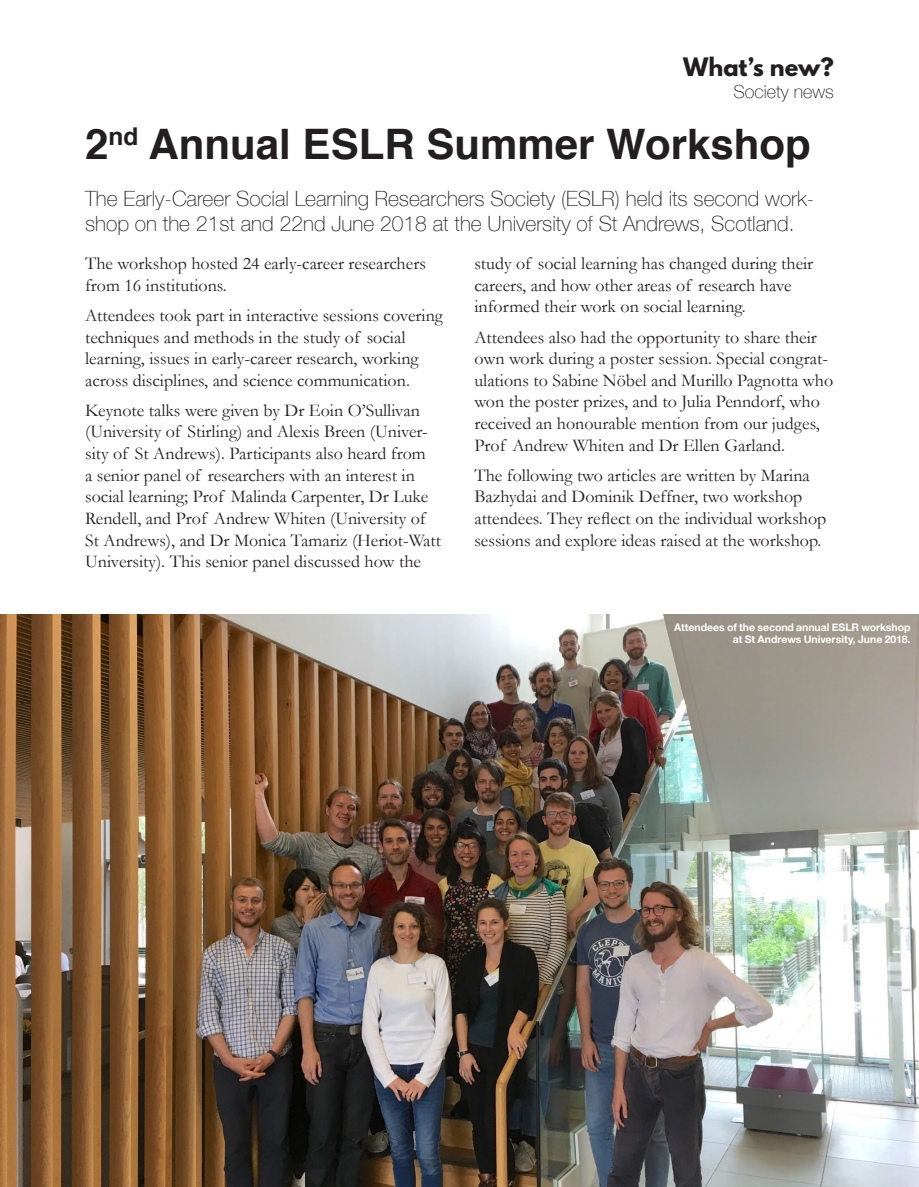
<style>
.page{position:relative;width:919px;height:1187px;background:#fff}
.page>*{position:absolute;margin:0;border:0;box-sizing:border-box;transform-origin:0 0}
.t1{font:700 42px "Helvetica";color:#231f20}
.t2{font:700 22.5px "League Spartan";color:#231f20}
.t3{font:100 21px/25.2px "Helvetica Neue";color:#231f20}
.t4{font:18px/21.6px "Garamond";color:#231f20}
.t5{font:100 18px "Helvetica Neue";color:#231f20}
.t6{font:700 10.5px/12.6px "Helvetica Neue";letter-spacing:-.005em;color:#fff;text-align:right}
</style>
<div class="page">
<img style="left:0;top:614px;width:918px;height:572px">
<p class="t2" style="left:683px;top:50px;width:152px">What’s new?</p>
<p class="t5" style="left:733px;top:81px;width:102px">Society news</p>
<h1 class="t1" style="left:85px;top:127px;width:727px">2<sup>nd</sup> Annual ESLR Summer Workshop</h1>
<p class="t3" style="left:85px;top:185px;width:730px">The Early-Career Social Learning Researchers Society (ESLR) held its second work&shy;shop on the 21st and 22nd June 2018 at the University of St Andrews, Scotland.</p>
<p class="t4" style="left:85px;top:253px;width:342px">The workshop hosted 24 early-career researchers from 16 institutions.</p>
<p class="t4" style="left:85px;top:305px;width:359px">Attendees took part in interactive sessions covering techniques and methods in the study of social learning, issues in early-career research, working across disciplines, and science communication.</p>
<p class="t4" style="left:85px;top:399px;width:357px">Keynote talks were given by Dr Eoin O’Sullivan (University of Stirling) and Alexis Breen (Univer&shy;sity of St Andrews). Participants also heard from<br>a senior panel of researchers with an interest in social learning; Prof Malinda Carpenter, Dr Luke Rendell, and Prof Andrew Whiten (University of St Andrews), and Dr Monica Tamariz (Heriot-Watt University). This senior panel discussed how the</p>
<p class="t4" style="left:474px;top:253px;width:340px">study of social learning has changed during their careers, and how other areas of research have informed their work on social learning.</p>
<p class="t4" style="left:474px;top:326px;width:360px">Attendees also had the opportunity to share their own work during a poster session. Special congrat&shy;ulations to Sabine Nöbel and Murillo Pagnotta who won the poster prizes, and to Julia Penndorf, who received an honourable mention from our judges, Prof Andrew Whiten and Dr Ellen Garland.</p>
<p class="t4" style="left:474px;top:464px;width:353px">The following two articles are written by Marina Bazhydai and Dominik Deffner, two workshop attendees. They reflect on the individual workshop sessions and explore ideas raised at the workshop.</p>
<p class="t6" style="left:674px;top:620px;width:238px">Attendees of the second annual ESLR workshop at St Andrews University, June 2018.</p>
</div>
